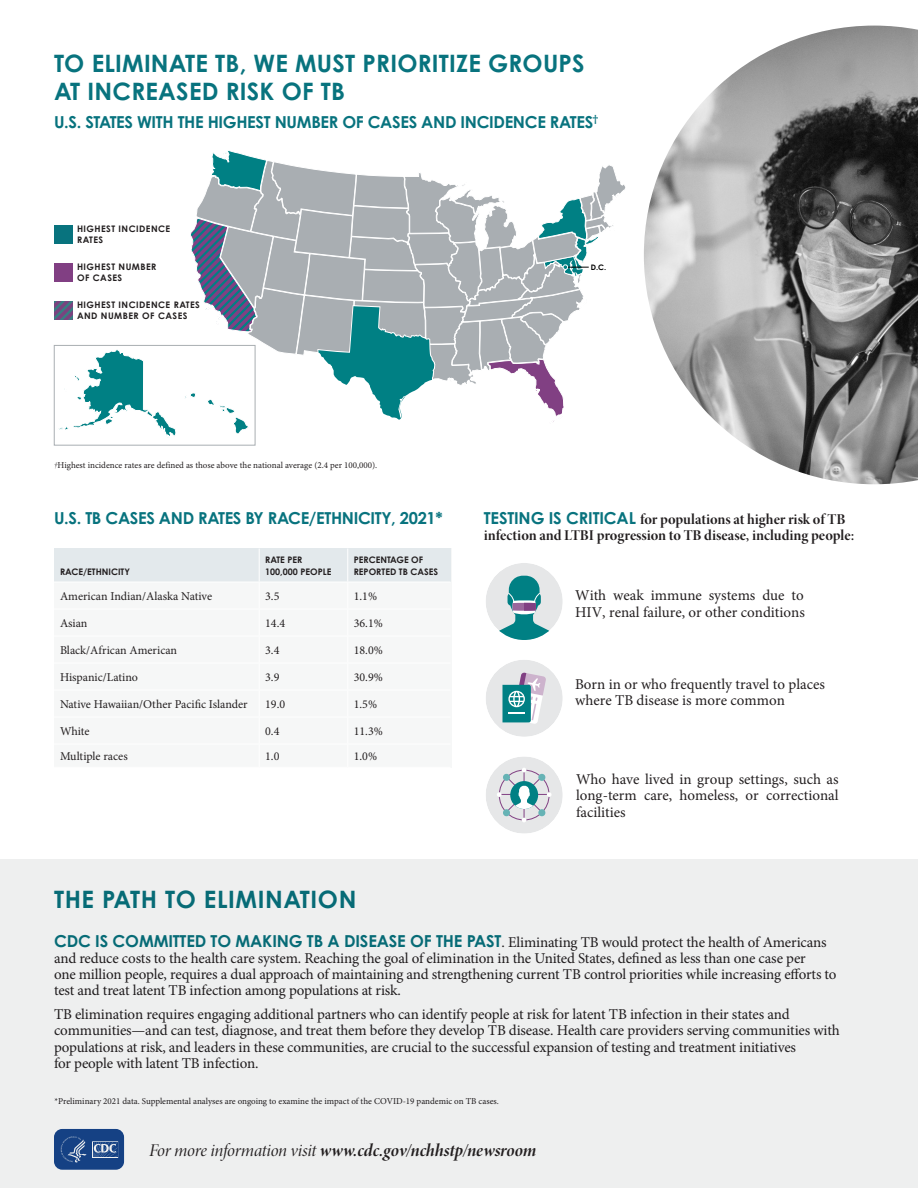
<style>
.page{position:relative;width:918px;height:1188px;background:#fff}
.page>*{position:absolute;margin:0;border:0;box-sizing:border-box;transform-origin:0 0}
.t1{font:700 24px/28.8px "Century Gothic Pro";letter-spacing:.01em;color:#08737e}
.t2{font:18px "Minion Pro Bold It Disp";letter-spacing:-.005em;color:#231f20}
.t3{font:700 16.5px "Century Gothic Pro";letter-spacing:-.02em;color:#08737e}
.t4{font:15px/16.5px "Minion Pro";letter-spacing:-.01em;color:#231f20}
.t5{font:15px/16.5px "Minion Pro Bold Disp";color:#231f20}
.t6{font:12px "Minion Pro";color:#231f20}
.t7{font:9px "Minion Pro";color:#231f20}
.t8{font:700 9px/10.8px "Century Gothic Pro";letter-spacing:.05em;color:#231f20}
.t9{font:700 9px/12px "Century Gothic Pro";color:#231f20}
.t10{font:700 7.65px "Century Gothic Pro";color:#000}
.s1{font-family:"Minion Pro It Disp"}
.s2{font-family:"Century Gothic Pro";font-weight:700;font-size:16.5px;color:#08737e}
</style>
<div class="page">
<svg style="left:59px;top:349px;width:117px;height:87px"></svg>
<div style="left:54px;top:345px;width:201px;height:100px;border:1px solid #a9aeb2"></div>
<svg style="left:184px;top:150px;width:442px;height:284px"></svg>
<div style="left:54px;top:225px;width:19px;height:19px;background:#08737e"></div>
<div style="left:54px;top:263px;width:19px;height:19px;background:#813f83"></div>
<img style="left:54px;top:301px;width:19px;height:19px">
<img style="left:644px;top:26px;width:274px;height:458px">
<div style="left:54px;top:549px;width:397px;height:219px;background:#f6f7f7"></div>
<div style="left:54px;top:549px;width:205px;height:33px;background:#e3e9ec"></div>
<div style="left:259px;top:549px;width:89px;height:33px;background:#e3e9ec"></div>
<div style="left:348px;top:549px;width:102px;height:33px;background:#e3e9ec"></div>
<hr style="left:259px;top:549px;width:1px;height:33px;background:#fff">
<hr style="left:347px;top:549px;width:1px;height:33px;background:#fff">
<hr style="left:54px;top:582px;width:205px;height:1px;background:#fff">
<hr style="left:259px;top:582px;width:89px;height:1px;background:#fff">
<hr style="left:348px;top:582px;width:102px;height:1px;background:#fff">
<hr style="left:54px;top:609px;width:205px;height:1px;background:#fff">
<hr style="left:259px;top:609px;width:89px;height:1px;background:#fff">
<hr style="left:348px;top:609px;width:102px;height:1px;background:#fff">
<hr style="left:54px;top:636px;width:205px;height:1px;background:#fff">
<hr style="left:259px;top:636px;width:89px;height:1px;background:#fff">
<hr style="left:348px;top:636px;width:102px;height:1px;background:#fff">
<hr style="left:54px;top:663px;width:205px;height:1px;background:#fff">
<hr style="left:259px;top:663px;width:89px;height:1px;background:#fff">
<hr style="left:348px;top:663px;width:102px;height:1px;background:#fff">
<hr style="left:54px;top:690px;width:205px;height:1px;background:#fff">
<hr style="left:259px;top:690px;width:89px;height:1px;background:#fff">
<hr style="left:348px;top:690px;width:102px;height:1px;background:#fff">
<hr style="left:54px;top:717px;width:205px;height:1px;background:#fff">
<hr style="left:259px;top:717px;width:89px;height:1px;background:#fff">
<hr style="left:348px;top:717px;width:102px;height:1px;background:#fff">
<hr style="left:54px;top:744px;width:205px;height:1px;background:#fff">
<hr style="left:259px;top:744px;width:89px;height:1px;background:#fff">
<hr style="left:348px;top:744px;width:102px;height:1px;background:#fff">
<hr style="left:54px;top:767px;width:205px;height:1px;background:#fff">
<hr style="left:259px;top:767px;width:89px;height:1px;background:#fff">
<hr style="left:348px;top:767px;width:102px;height:1px;background:#fff">
<div style="left:486px;top:563px;width:77px;height:77px;background:#e6e7e8;border-radius:50%"></div>
<svg style="left:499px;top:576px;width:51px;height:64px"></svg>
<div style="left:486px;top:660px;width:77px;height:77px;background:#e6e7e8;border-radius:50%"></div>
<svg style="left:503px;top:672px;width:43px;height:52px"></svg>
<div style="left:486px;top:756px;width:77px;height:78px;background:#e6e7e8;border-radius:50%"></div>
<svg style="left:497px;top:768px;width:55px;height:54px"></svg>
<div style="left:0;top:859px;width:918px;height:329px;background:#eeefef"></div>
<h2 class="t1" style="left:54px;top:48px;width:532px">TO ELIMINATE TB, WE MUST PRIORITIZE GROUPS<br>AT INCREASED RISK OF TB</h2>
<p class="t3" style="left:54px;top:111px;width:546px">U.S. STATES WITH THE HIGHEST NUMBER OF CASES AND INCIDENCE RATES<sup>†</sup></p>
<p class="t8" style="left:77px;top:223px;width:95px">HIGHEST INCIDENCE<br>RATES</p>
<p class="t8" style="left:77px;top:261px;width:81px">HIGHEST NUMBER<br>OF CASES</p>
<p class="t8" style="left:77px;top:299px;width:124px">HIGHEST INCIDENCE RATES<br>AND NUMBER OF CASES</p>
<p class="t10" style="left:591px;top:262px;width:17px">D.C.</p>
<p class="t7" style="left:54px;top:459px;width:325px"><span class="s1">†</span>Highest incidence rates are defined as those above the national average (2.4 per 100,000).</p>
<p class="t3" style="left:54px;top:508px;width:390px">U.S. TB CASES AND RATES BY RACE/ETHNICITY, 2021*</p>
<p class="t9" style="left:60px;top:566px;width:71px">RACE/ETHNICITY</p>
<p class="t9" style="left:265px;top:554px;width:68px">RATE PER<br>100,000 PEOPLE</p>
<p class="t9" style="left:354px;top:554px;width:86px">PERCENTAGE OF<br>REPORTED TB CASES</p>
<p class="t6" style="left:60px;top:588px;width:154px">American Indian/Alaska Native</p>
<p class="t6" style="left:265px;top:588px;width:16px">3.5</p>
<p class="t6" style="left:354px;top:588px;width:25px">1.1%</p>
<p class="t6" style="left:60px;top:615px;width:29px">Asian</p>
<p class="t6" style="left:265px;top:615px;width:22px">14.4</p>
<p class="t6" style="left:354px;top:615px;width:31px">36.1%</p>
<p class="t6" style="left:60px;top:642px;width:119px">Black/African American</p>
<p class="t6" style="left:265px;top:642px;width:16px">3.4</p>
<p class="t6" style="left:354px;top:642px;width:31px">18.0%</p>
<p class="t6" style="left:60px;top:669px;width:80px">Hispanic/Latino</p>
<p class="t6" style="left:265px;top:669px;width:16px">3.9</p>
<p class="t6" style="left:354px;top:669px;width:31px">30.9%</p>
<p class="t6" style="left:60px;top:696px;width:189px">Native Hawaiian/Other Pacific Islander</p>
<p class="t6" style="left:265px;top:696px;width:22px">19.0</p>
<p class="t6" style="left:354px;top:696px;width:25px">1.5%</p>
<p class="t6" style="left:60px;top:723px;width:31px">White</p>
<p class="t6" style="left:265px;top:723px;width:16px">0.4</p>
<p class="t6" style="left:354px;top:723px;width:31px">11.3%</p>
<p class="t6" style="left:60px;top:748px;width:69px">Multiple races</p>
<p class="t6" style="left:265px;top:748px;width:16px">1.0</p>
<p class="t6" style="left:354px;top:748px;width:25px">1.0%</p>
<p class="t5" style="left:484px;top:511px;width:372px"><span class="s2">TESTING IS CRITICAL</span> for populations at higher risk of TB infection and LTBI progression to TB disease, including people:</p>
<p class="t4" style="left:575px;top:587px;width:231px">With weak immune systems due to<br>HIV, renal failure, or other conditions</p>
<p class="t4" style="left:575px;top:676px;width:251px">Born in or who frequently travel to places where TB disease is more common</p>
<p class="t4" style="left:576px;top:771px;width:264px;text-align:justify">Who have lived in group settings, such as long-term care, homeless, or correctional facilities</p>
<p class="t1" style="left:54px;top:884px;width:304px">THE PATH TO ELIMINATION</p>
<p class="t4" style="left:54px;top:934px;width:784px;line-height:16px"><span class="s2">CDC IS COMMITTED TO MAKING TB A DISEASE OF THE PAST</span>. Eliminating TB would protect the health of Americans and reduce costs to the health care system. Reaching the goal of elimination in the United States, defined as less than one case per<br>one million people, requires a dual approach of maintaining and strengthening current TB control priorities while increasing efforts to test and treat latent TB infection among populations at risk.</p>
<p class="t4" style="left:54px;top:1006px;width:787px">TB elimination requires engaging additional partners who can identify people at risk for latent TB infection in their states and communities—and can test, diagnose, and treat them before they develop TB disease. Health care providers serving communities with populations at risk, and leaders in these communities, are crucial to the successful expansion of testing and treatment initiatives<br>for people with latent TB infection.</p>
<p class="t7" style="left:55px;top:1095px;width:446px">*Preliminary 2021 data. Supplemental analyses are ongoing to examine the impact of the COVID-19 pandemic on TB cases.</p>
<p class="t2" style="left:149px;top:1138px;width:389px"><span class="s1">For more information visit</span> www.cdc.gov/nchhstp/newsroom</p>
</div>
